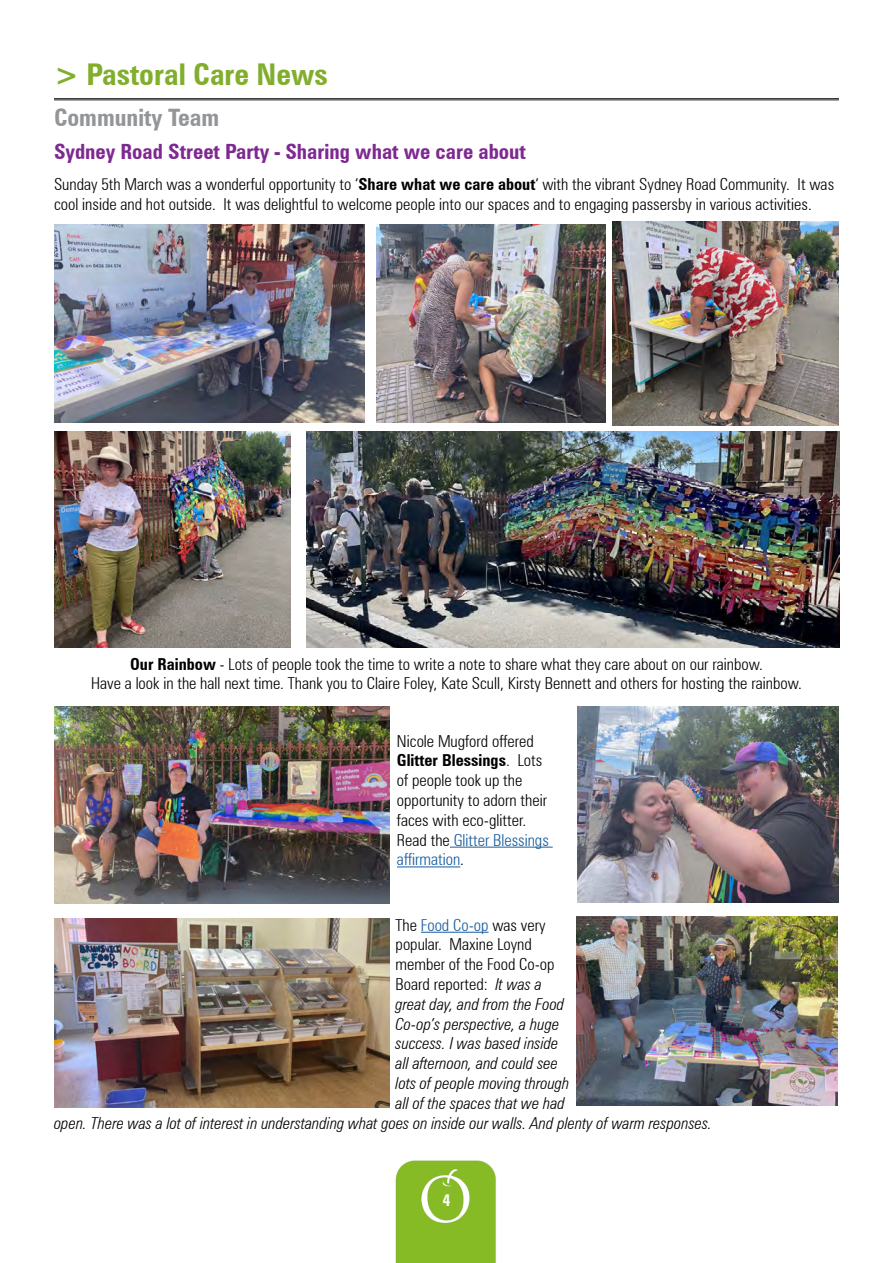
<style>
.page{position:relative;width:893px;height:1263px;background:#fff}
.page>*{position:absolute;margin:0;border:0;box-sizing:border-box;transform-origin:0 0}
.Heading_1{font:700 condensed 30px "Zurich BT";color:#82ae2d}
.Sub_Heading_1{font:700 condensed 24px "Zurich BT";color:#939598}
.Sub_Heading_1-2{font:700 condensed 21px "Zurich BT";color:#7e2991}
.Body_Text{font:300 condensed 16.5px/19.8px "Zurich BT";color:#000}
.Body_Text-2{font:italic 300 condensed 16.5px "Zurich BT";color:#000}
.t1{font:700 condensed 16.5px "Zurich BT";color:#fff}
.s1{font-weight:700}
.s2{color:#175d9e}
.s3{font-style:italic}
</style>
<div class="page">
<img style="left:395px;top:1160px;width:101px;height:103px">
<hr style="left:54px;top:98px;width:785px;height:1px;background:#231f20">
<hr style="left:54px;top:100px;width:785px;height:1px;background:#231f20">
<img style="left:54px;top:225px;width:310px;height:197px">
<img style="left:376px;top:225px;width:229px;height:197px">
<img style="left:612px;top:222px;width:227px;height:203px">
<img style="left:54px;top:432px;width:236px;height:215px">
<img style="left:306px;top:432px;width:533px;height:216px">
<img style="left:55px;top:706px;width:334px;height:198px">
<img style="left:577px;top:706px;width:261px;height:196px">
<hr style="left:450px;top:847px;width:103px;height:1px;background:#175d9e">
<hr style="left:397px;top:866px;width:63px;height:1px;background:#175d9e">
<img style="left:55px;top:918px;width:334px;height:189px">
<img style="left:577px;top:917px;width:260px;height:189px">
<hr style="left:421px;top:932px;width:68px;height:1px;background:#175d9e">
<p class="Heading_1" style="left:54px;top:56px;width:276px">&gt; Pastoral Care News</p>
<p class="Sub_Heading_1" style="left:54px;top:103px;width:167px">Community Team</p>
<p class="Sub_Heading_1-2" style="left:54px;top:139px;width:473px">Sydney Road Street Party - Sharing what we care about</p>
<p class="Body_Text" style="left:54px;top:174px;width:782px">Sunday 5th March was a wonderful opportunity to ‘<span class="s1">Share what we care about</span>‘ with the vibrant Sydney Road Community. It was cool inside and hot outside. It was delightful to welcome people into our spaces and to engaging passersby in various activities.</p>
<p class="Body_Text" style="left:91px;top:654px;width:712px;text-align:center"><span class="s1">Our Rainbow</span> - Lots of people took the time to write a note to share what they care about on our rainbow.<br>Have a look in the hall next time. Thank you to Claire Foley, Kate Scull, Kirsty Bennett and others for hosting the rainbow.</p>
<p class="Body_Text" style="left:397px;top:731px;width:153px">Nicole Mugford offered<br><span class="s1">Glitter Blessings</span>. Lots of people took up the opportunity to adorn their faces with eco-glitter.<br>Read the <span class="s2">Glitter Blessings affirmation</span>.</p>
<p class="Body_Text" style="left:396px;top:915px;width:151px">The <span class="s2">Food Co-op</span> was very</p>
<p class="Body_Text" style="left:396px;top:934px;width:138px">popular. Maxine Loynd</p>
<p class="Body_Text" style="left:396px;top:954px;width:161px">member of the Food Co-op</p>
<p class="Body_Text" style="left:396px;top:974px;width:148px">Board reported: <span class="s3">It was a</span></p>
<p class="Body_Text-2" style="left:396px;top:994px;width:170px">great day, and from the Food</p>
<p class="Body_Text-2" style="left:396px;top:1014px;width:165px">Co-op’s perspective, a huge</p>
<p class="Body_Text-2" style="left:396px;top:1033px;width:164px">success. I was based inside</p>
<p class="Body_Text-2" style="left:396px;top:1053px;width:164px">all afternoon, and could see</p>
<p class="Body_Text-2" style="left:396px;top:1073px;width:175px">lots of people moving through</p>
<p class="Body_Text-2" style="left:396px;top:1093px;width:171px">all of the spaces that we had</p>
<p class="Body_Text-2" style="left:54px;top:1113px;width:660px">open. There was a lot of interest in understanding what goes on inside our walls. And plenty of warm responses.</p>
<p class="t1" style="left:442px;top:1190px;width:10px">4</p>
</div>
